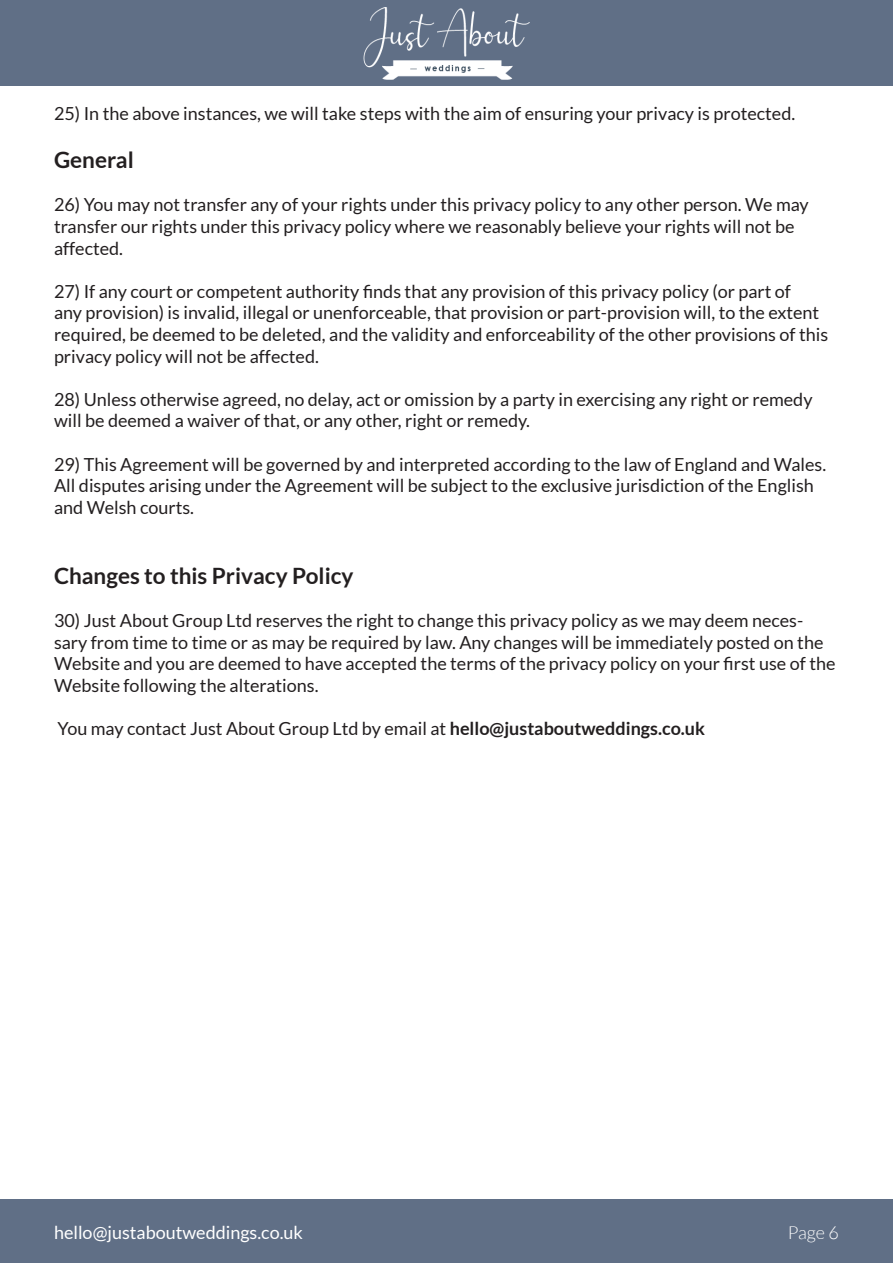
<style>
.page{position:relative;width:893px;height:1263px;background:#fff}
.page>*{position:absolute;margin:0;border:0;box-sizing:border-box;transform-origin:0 0}
.t1{font:700 22.5px "Lato";color:#231f20}
.t2{font:18px/21.6px "Lato";color:#231f20}
.t3{font:18px "Lato";color:#fff}
.t4{font:300 18px "Lato";color:#fff}
.s1{font-weight:700}
</style>
<div class="page">
<div style="left:0;top:1199px;width:893px;height:64px;background:#606f86"></div>
<div style="left:0;top:0;width:893px;height:86px;background:#606f86"></div>
<img style="left:363px;top:7px;width:167px;height:72px">
<p class="t2" style="left:54px;top:102px;width:743px">25) In the above instances, we will take steps with the aim of ensuring your privacy is protected.</p>
<p class="t1" style="left:54px;top:147px;width:81px">General</p>
<p class="t2" style="left:54px;top:194px;width:756px">26) You may not transfer any of your rights under this privacy policy to any other person. We may transfer our rights under this privacy policy where we reasonably believe your rights will not be affected.</p>
<p class="t2" style="left:54px;top:280px;width:776px">27) If any court or competent authority finds that any provision of this privacy policy (or part of<br>any provision) is invalid, illegal or unenforceable, that provision or part-provision will, to the extent required, be deemed to be deleted, and the validity and enforceability of the other provisions of this privacy policy will not be affected.</p>
<p class="t2" style="left:54px;top:388px;width:760px">28) Unless otherwise agreed, no delay, act or omission by a party in exercising any right or remedy will be deemed a waiver of that, or any other, right or remedy.</p>
<p class="t2" style="left:54px;top:453px;width:774px">29) This Agreement will be governed by and interpreted according to the law of England and Wales.<br>All disputes arising under the Agreement will be subject to the exclusive jurisdiction of the English and Welsh courts.</p>
<p class="t1" style="left:54px;top:563px;width:301px">Changes to this Privacy Policy</p>
<p class="t2" style="left:54px;top:610px;width:783px">30) Just About Group Ltd reserves the right to change this privacy policy as we may deem neces&shy;sary from time to time or as may be required by law. Any changes will be immediately posted on the Website and you are deemed to have accepted the terms of the privacy policy on your first use of the Website following the alterations.</p>
<p class="t2" style="left:57px;top:718px;width:649px">You may contact Just About Group Ltd by email at <span class="s1">hello@justaboutweddings.co.uk</span></p>
<p class="t3" style="left:54px;top:1222px;width:250px">hello@justaboutweddings.co.uk</p>
<p class="t4" style="left:788px;top:1223px;width:53px">Page 6</p>
</div>
